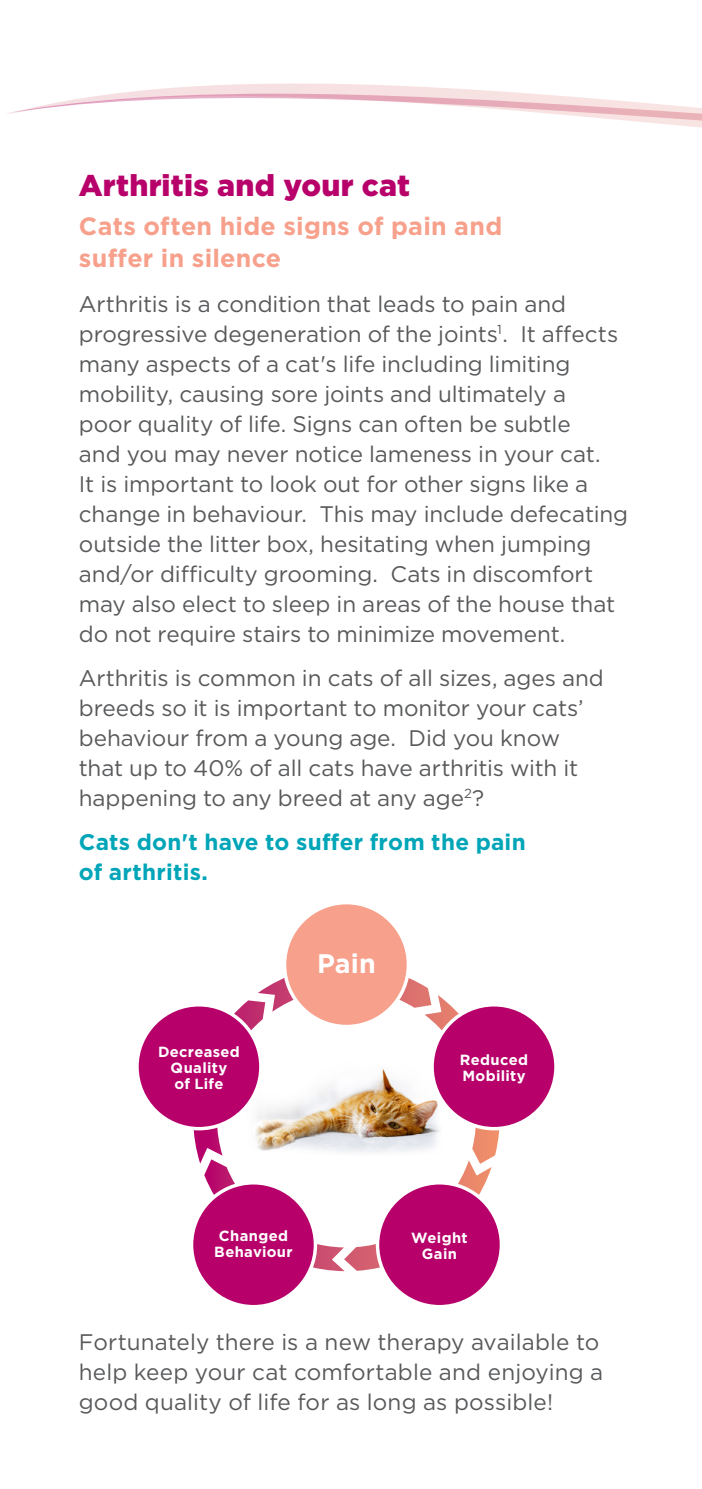
<style>
.page{position:relative;width:702px;height:1489px;background:#fff}
.page>*{position:absolute;margin:0;border:0;box-sizing:border-box;transform-origin:0 0}
.t1{font:900 30px "Gotham Pro";letter-spacing:.01em;color:#b7006a}
.t2{font:700 26.75px "Gotham";color:#fff}
.t3{font:700 25px/32.5px "Gotham";letter-spacing:.01em;color:#f7a08b}
.t4{font:22.5px/30px "Gotham";letter-spacing:-.005em;color:#58595b}
.t5{font:700 22.5px/30px "Gotham";letter-spacing:.01em;color:#00a5b8}
.t6{font:700 14.75px/16px "Gotham";letter-spacing:.025em;color:#fff;text-align:center}
</style>
<div class="page">
<svg style="left:114px;top:83px;width:418px;height:11px"></svg>
<svg style="left:8px;top:94px;width:694px;height:34px"></svg>
<svg style="left:193px;top:978px;width:307px;height:292px"></svg>
<div style="left:284px;top:902px;width:124px;height:124px;background:#f7a08b;border-radius:50%"></div>
<div style="left:283px;top:900px;width:127px;height:128px;border:3px solid #fff;border-radius:50%"></div>
<div style="left:377px;top:1182px;width:124px;height:124px;background:#b7006a;border-radius:50%"></div>
<div style="left:376px;top:1180px;width:127px;height:128px;border:3px solid #fff;border-radius:50%"></div>
<div style="left:191px;top:1182px;width:124px;height:124px;background:#b7006a;border-radius:50%"></div>
<div style="left:190px;top:1180px;width:127px;height:128px;border:3px solid #fff;border-radius:50%"></div>
<div style="left:432px;top:1004px;width:124px;height:124px;background:#b7006a;border-radius:50%"></div>
<div style="left:430px;top:1003px;width:127px;height:127px;border:3px solid #fff;border-radius:50%"></div>
<div style="left:137px;top:1004px;width:124px;height:124px;background:#b7006a;border-radius:50%"></div>
<div style="left:135px;top:1003px;width:127px;height:127px;border:3px solid #fff;border-radius:50%"></div>
<h1 class="t1" style="left:79px;top:168px;width:333px">Arthritis and your cat</h1>
<p class="t3" style="left:79px;top:209px;width:425px">Cats often hide signs of pain and suffer in silence</p>
<p class="t4" style="left:79px;top:288px;width:551px">Arthritis is a condition that leads to pain and progressive degeneration of the joints<sup>1</sup>. It affects many aspects of a cat's life including limiting mobility, causing sore joints and ultimately a<br>poor quality of life. Signs can often be subtle<br>and you may never notice lameness in your cat.<br>It is important to look out for other signs like a change in behaviour. This may include defecating outside the litter box, hesitating when jumping and/or difficulty grooming. Cats in discomfort may also elect to sleep in areas of the house that do not require stairs to minimize movement.</p>
<p class="t4" style="left:79px;top:662px;width:526px">Arthritis is common in cats of all sizes, ages and breeds so it is important to monitor your cats’ behaviour from a young age. Did you know that up to 40% of all cats have arthritis with it happening to any breed at any age<sup>2</sup>?</p>
<p class="t5" style="left:79px;top:827px;width:448px">Cats don't have to suffer from the pain of arthritis.</p>
<p class="t6" style="left:158px;top:1043px;width:83px">Decreased<br>Quality<br>of Life</p>
<p class="t2" style="left:317px;top:945px;width:60px">Pain</p>
<p class="t6" style="left:460px;top:1051px;width:70px;text-align:left">Reduced<br>Mobility</p>
<p class="t6" style="left:214px;top:1227px;width:80px">Changed<br>Behaviour</p>
<p class="t6" style="left:411px;top:1229px;width:58px">Weight<br>Gain</p>
<p class="t4" style="left:79px;top:1326px;width:526px">Fortunately there is a new therapy available to help keep your cat comfortable and enjoying a good quality of life for as long as possible!</p>
</div>
